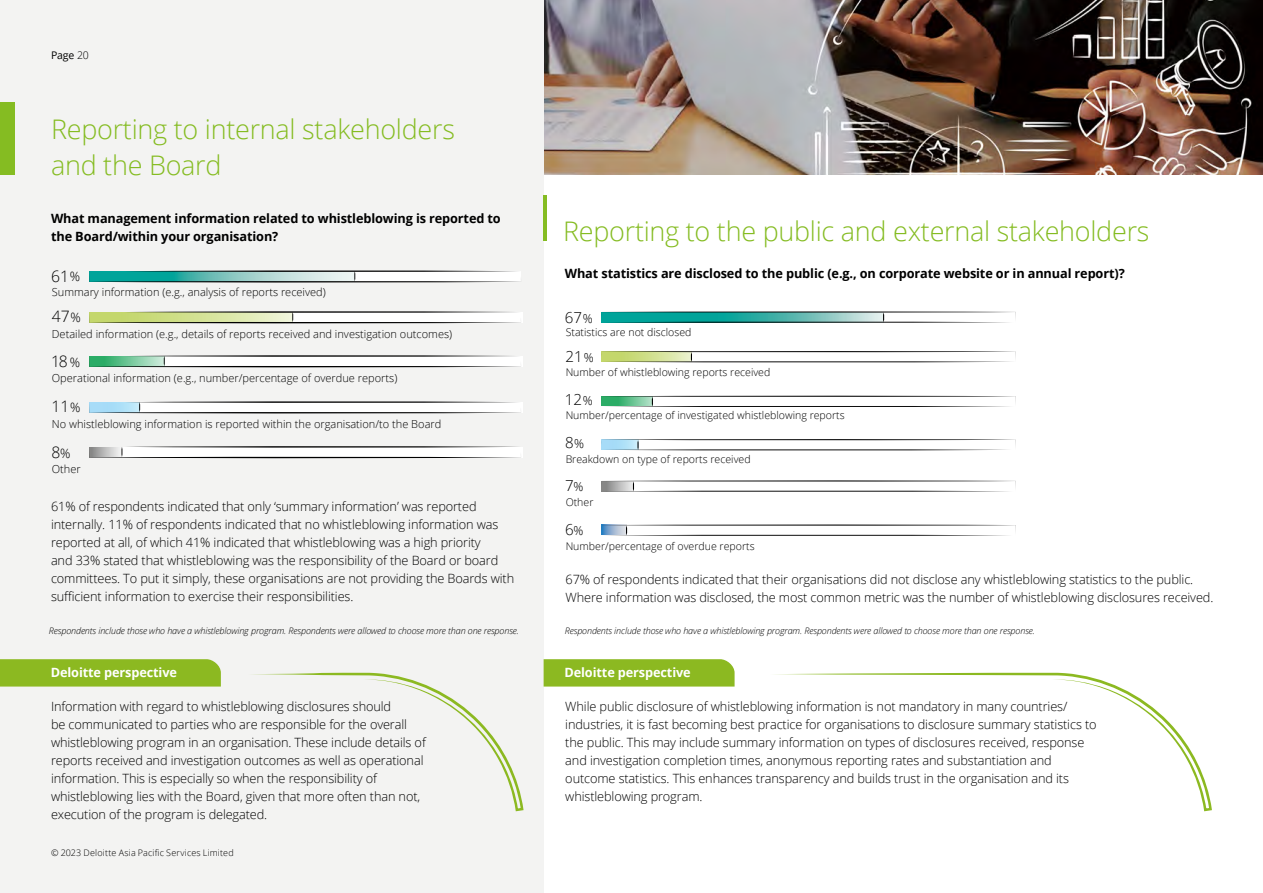
<style>
.page{position:relative;width:1263px;height:893px;background:#fff}
.page>*{position:absolute;margin:0;border:0;box-sizing:border-box;transform-origin:0 0}
.t1{font:300 27px/36px "Open Sans";letter-spacing:-.01em;color:#85bc22}
.t2{font:300 15.75px "Open Sans";color:#010101}
.t3{font:300 15.15px "Open Sans";color:#010101}
.t4{font:300 12.75px/18px "Open Sans";letter-spacing:-.01em;color:#000}
.t5{font:700 12.75px/18px "Open Sans";letter-spacing:-.01em;color:#000}
.t6{font:700 12.75px "Open Sans";letter-spacing:-.01em;color:#fff}
.t7{font:300 10.95px "Open Sans";color:#010101}
.t8{font:300 10.65px "Open Sans";color:#010101}
.t9{font:10.5px "Open Sans";color:#000}
.t10{font:italic 300 9px "Open Sans";letter-spacing:-.01em;color:#000}
.t11{font:300 9px "Open Sans";letter-spacing:.015em;color:#000}
.s1{font-weight:300}
.s2{font-size:12.9px}
.s3{font-size:12.3px}
</style>
<div class="page">
<img style="left:544px;top:0;width:719px;height:175px">
<div style="left:0;top:0;width:544px;height:893px;background:#f3f3f2"></div>
<hr style="left:544px;top:196px;width:3px;height:45px;background:#85bc22">
<svg style="left:602px;top:311px;width:414px;height:12px"></svg>
<svg style="left:602px;top:351px;width:414px;height:12px"></svg>
<svg style="left:602px;top:396px;width:414px;height:11px"></svg>
<svg style="left:602px;top:439px;width:414px;height:12px"></svg>
<svg style="left:602px;top:480px;width:414px;height:12px"></svg>
<svg style="left:602px;top:524px;width:414px;height:12px"></svg>
<div style="left:0;top:103px;width:15px;height:72px;background:#85bc22"></div>
<svg style="left:89px;top:270px;width:432px;height:13px"></svg>
<svg style="left:89px;top:311px;width:432px;height:12px"></svg>
<svg style="left:89px;top:355px;width:432px;height:12px"></svg>
<svg style="left:89px;top:401px;width:432px;height:13px"></svg>
<svg style="left:89px;top:446px;width:432px;height:12px"></svg>
<svg style="left:252px;top:673px;width:271px;height:138px"></svg>
<svg style="left:0;top:659px;width:221px;height:28px;background:#8fba27"></svg>
<svg style="left:775px;top:673px;width:437px;height:138px"></svg>
<svg style="left:544px;top:659px;width:190px;height:28px;background:#8fbb27"></svg>
<p class="t9" style="left:51px;top:48px;width:39px">Page <span class="s1">20</span></p>
<h1 class="t1" style="left:51px;top:110px;width:405px">Reporting to internal stakeholders and the Board</h1>
<p class="t5" style="left:51px;top:209px;width:451px">What management information related to whistleblowing is reported to the Board/within your organisation?</p>
<p class="t2" style="left:51px;top:265px;width:31px">61<span class="s2">%</span></p>
<p class="t7" style="left:52px;top:284px;width:275px">Summary information (e.g., analysis of reports received)</p>
<p class="t2" style="left:52px;top:306px;width:31px">47<span class="s2">%</span></p>
<p class="t7" style="left:52px;top:326px;width:402px">Detailed information (e.g., details of reports received and investigation outcomes)</p>
<p class="t2" style="left:51px;top:350px;width:31px">18 <span class="s2">%</span></p>
<p class="t7" style="left:52px;top:371px;width:347px">Operational information (e.g., number/percentage of overdue reports)</p>
<p class="t2" style="left:51px;top:396px;width:31px">11<span class="s2">%</span></p>
<p class="t7" style="left:52px;top:416px;width:391px">No whistleblowing information is reported within the organisation/to the Board</p>
<p class="t2" style="left:51px;top:441px;width:21px">8<span class="s2">%</span></p>
<p class="t7" style="left:52px;top:461px;width:30px">Other</p>
<p class="t4" style="left:51px;top:497px;width:465px">61% of respondents indicated that only ‘summary information’ was reported internally. 11% of respondents indicated that no whistleblowing information was reported at all, of which 41% indicated that whistleblowing was a high priority<br>and 33% stated that whistleblowing was the responsibility of the Board or board committees. To put it simply, these organisations are not providing the Boards with sufficient information to exercise their responsibilities.</p>
<h1 class="t1" style="left:563px;top:213px;width:588px">Reporting to the public and external stakeholders</h1>
<p class="t5" style="left:565px;top:264px;width:561px">What statistics are disclosed to the public (e.g., on corporate website or in annual report)?</p>
<p class="t3" style="left:565px;top:307px;width:30px">67<span class="s3">%</span></p>
<p class="t8" style="left:566px;top:325px;width:127px">Statistics are not disclosed</p>
<p class="t3" style="left:566px;top:346px;width:30px">21<span class="s3">%</span></p>
<p class="t8" style="left:566px;top:365px;width:206px">Number of whistleblowing reports received</p>
<p class="t3" style="left:565px;top:389px;width:30px">12<span class="s3">%</span></p>
<p class="t8" style="left:566px;top:408px;width:280px">Number/percentage of investigated whistleblowing reports</p>
<p class="t3" style="left:565px;top:432px;width:20px">8<span class="s3">%</span></p>
<p class="t8" style="left:566px;top:451px;width:186px">Breakdown on type of reports received</p>
<p class="t3" style="left:565px;top:475px;width:20px">7<span class="s3">%</span></p>
<p class="t8" style="left:566px;top:495px;width:29px">Other</p>
<p class="t3" style="left:565px;top:519px;width:20px">6<span class="s3">%</span></p>
<p class="t8" style="left:566px;top:539px;width:190px">Number/percentage of overdue reports</p>
<p class="t4" style="left:566px;top:570px;width:649px">67% of respondents indicated that their organisations did not disclose any whistleblowing statistics to the public.<br>Where information was disclosed, the most common metric was the number of whistleblowing disclosures received.</p>
<p class="t10" style="left:49px;top:624px;width:472px">Respondents include those who have a whistleblowing program. Respondents were allowed to choose more than one response.</p>
<p class="t10" style="left:565px;top:624px;width:472px">Respondents include those who have a whistleblowing program. Respondents were allowed to choose more than one response.</p>
<p class="t6" style="left:51px;top:663px;width:128px">Deloitte perspective</p>
<p class="t4" style="left:51px;top:697px;width:376px">Information with regard to whistleblowing disclosures should<br>be communicated to parties who are responsible for the overall whistleblowing program in an organisation. These include details of reports received and investigation outcomes as well as operational information. This is especially so when the responsibility of whistleblowing lies with the Board, given that more often than not, execution of the program is delegated.</p>
<p class="t11" style="left:51px;top:847px;width:184px">© 2023 Deloitte Asia Pacific Services Limited</p>
<p class="t6" style="left:564px;top:663px;width:128px">Deloitte perspective</p>
<p class="t4" style="left:565px;top:697px;width:533px">While public disclosure of whistleblowing information is not mandatory in many countries/ industries, it is fast becoming best practice for organisations to disclosure summary statistics to the public. This may include summary information on types of disclosures received, response and investigation completion times, anonymous reporting rates and substantiation and outcome statistics. This enhances transparency and builds trust in the organisation and its whistleblowing program.</p>
</div>
